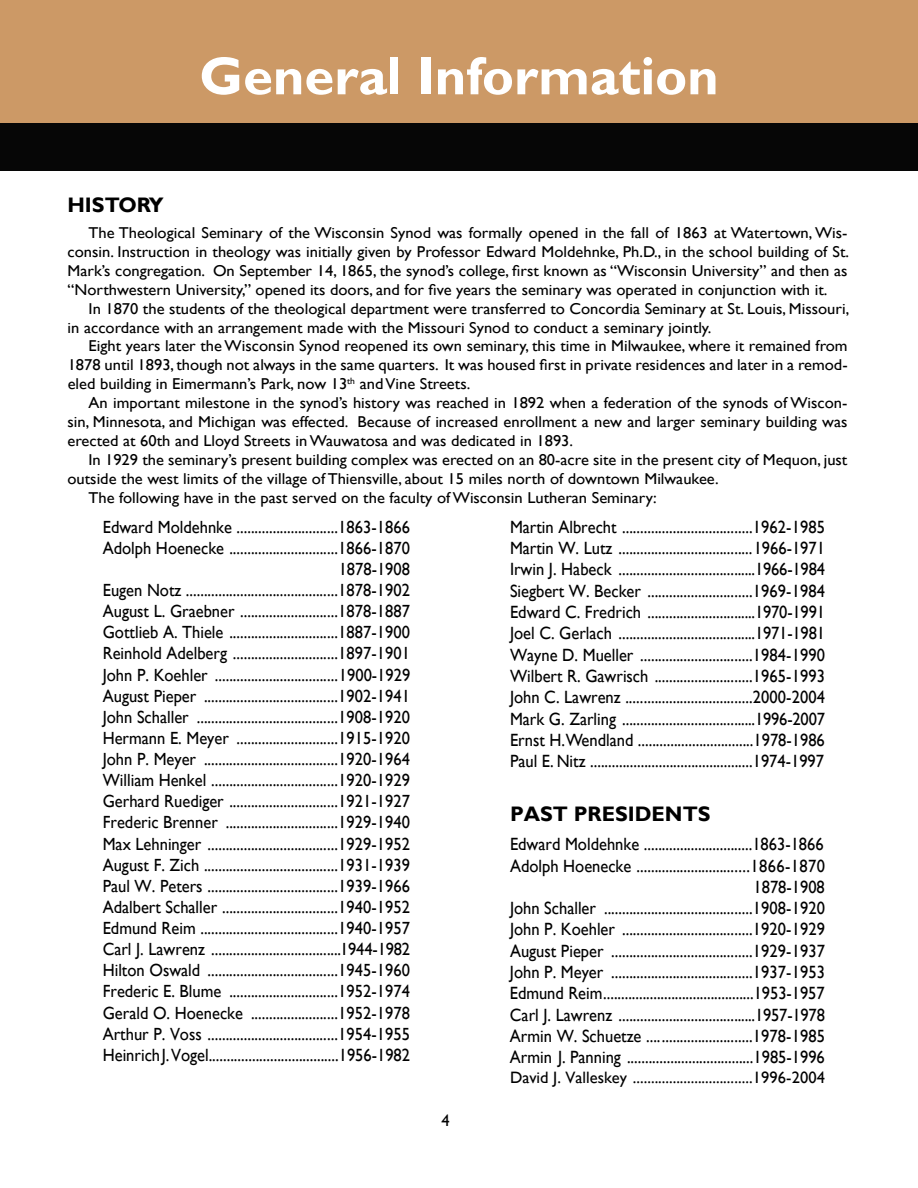
<style>
.page{position:relative;width:918px;height:1188px;background:#fff}
.page>*{position:absolute;margin:0;border:0;box-sizing:border-box;transform-origin:0 0}
.t1{font:700 54px "Gill Sans";color:#fff}
.t2{font:700 21px "Gill Sans";color:#000}
.t3{font:17.7px/21.3px "Gill Sans";color:#000;text-align:justify;scale:.93 1}
.t4{font:17.55px/21.1px "Gill Sans";color:#000;text-align:right;scale:.94 1}
.t5{font:16.5px "Gill Sans";color:#000}
.t6{font:15.75px/18.9px "Gill Sans";color:#000;text-align:justify;scale:1.05 1}
</style>
<div class="page">
<div style="left:0;top:112px;width:918px;height:58px;background:#060606"></div>
<div style="left:0;top:0;width:918px;height:123px;background:#c96"></div>
<h1 class="t1" style="left:199px;top:44px;width:521px">General Information</h1>
<p class="t2" style="left:68px;top:193px;width:98px">HISTORY</p>
<p class="t6" style="left:68px;top:224px;width:746px;text-indent:21px">The Theological Seminary of the Wisconsin Synod was formally opened in the fall of 1863 at Watertown,Wis&shy;consin. Instruction in theology was initially given by Professor Edward Moldehnke, Ph.D., in the school building of St.<br>Mark’s congregation. On September 14, 1865, the synod’s college, first known as “Wisconsin University” and then as “Northwestern University,” opened its doors, and for five years the seminary was operated in conjunction with it.</p>
<p class="t6" style="left:68px;top:299px;width:746px;text-indent:21px">In 1870 the students of the theological department were transferred to Concordia Seminary at St. Louis, Missouri, in accordance with an arrangement made with the Missouri Synod to conduct a seminary jointly.</p>
<p class="t6" style="left:68px;top:337px;width:744px;text-indent:21px">Eight years later the Wisconsin Synod reopened its own seminary, this time in Milwaukee, where it remained from 1878 until 1893,though not always in the same quarters. It was housed first in private residences and later in a remod&shy;eled building in Eimermann’s Park, now 13<sup>th</sup> and Vine Streets.</p>
<p class="t6" style="left:67px;top:394px;width:744px;text-indent:21px">An important milestone in the synod’s history was reached in 1892 when a federation of the synods of Wiscon&shy;sin, Minnesota, and Michigan was effected. Because of increased enrollment a new and larger seminary building was erected at 60th and Lloyd Streets in Wauwatosa and was dedicated in 1893.</p>
<p class="t6" style="left:88px;top:450px;width:724px">In 1929 the seminary’s present building complex was erected on an 80-acre site in the present city of Mequon, just</p>
<p class="t6" style="left:67px;top:469px;width:622px">outside the west limits of the village of Thiensville, about 15 miles north of downtown Milwaukee.</p>
<p class="t6" style="left:88px;top:488px;width:543px">The following have in the past served on the faculty of Wisconsin Lutheran Seminary:</p>
<p class="t4" style="left:103px;top:517px;width:329px">Edward Moldehnke ............................1863-1866<br>Adolph Hoenecke ..............................1866-1870<br>1878-1908<br>Eugen Notz ..........................................1878-1902<br>August L. Graebner ...........................1878-1887<br>Gottlieb A. Thiele ..............................1887-1900<br>Reinhold Adelberg .............................1897-1901<br>John P. Koehler ..................................1900-1929<br>August Pieper .....................................1902-1941<br>John Schaller .......................................1908-1920<br>Hermann E. Meyer ............................1915-1920<br>John P. Meyer .....................................1920-1964<br>William Henkel ...................................1920-1929<br>Gerhard Ruediger ..............................1921-1927<br>Frederic Brenner ...............................1929-1940<br>Max Lehninger ....................................1929-1952<br>August F. Zich .....................................1931-1939<br>Paul W. Peters ....................................1939-1966<br>Adalbert Schaller ................................1940-1952<br>Edmund Reim ......................................1940-1957<br>Carl J. Lawrenz ....................................1944-1982<br>Hilton Oswald ....................................1945-1960<br>Frederic E. Blume ..............................1952-1974<br>Gerald O. Hoenecke ........................1952-1978<br>Arthur P. Voss ....................................1954-1955</p>
<p class="t3" style="left:103px;top:1045px;width:332px">HeinrichJ.Vogel....................................1956-1982</p>
<p class="t3" style="left:510px;top:516px;width:340px">Martin Albrecht ....................................1962-1985<br>Martin W. Lutz ..................................... 1966-1971<br>Irwin J. Habeck ......................................1966-1984<br>Siegbert W. Becker .............................1969-1984<br>Edward C. Fredrich ..............................1970-1991<br>Joel C. Gerlach ......................................1971-1981<br>Wayne D. Mueller ...............................1984-1990<br>Wilbert R. Gawrisch ...........................1965-1993<br>John C. Lawrenz ...................................2000-2004<br>Mark G. Zarling .....................................1996-2007<br>Ernst H.Wendland ................................1978-1986<br>Paul E. Nitz .............................................1974-1997</p>
<p class="t2" style="left:510px;top:801px;width:202px">PAST PRESIDENTS</p>
<p class="t3" style="left:510px;top:834px;width:340px;text-align:right">Edward Moldehnke ..............................1863-1866<br>Adolph Hoenecke ...............................1866-1870<br>1878-1908<br>John Schaller .........................................1908-1920<br>John P. Koehler ....................................1920-1929<br>August Pieper .......................................1929-1937<br>John P. Meyer .......................................1937-1953<br>Edmund Reim..........................................1953-1957<br>Carl J. Lawrenz ......................................1957-1978<br>Armin W. Schuetze .............................1978-1985<br>Armin J. Panning ...................................1985-1996</p>
<p class="t5" style="left:510px;top:1068px;width:316px">David J. Valleskey .................................1996-2004</p>
<p class="t5" style="left:441px;top:1111px;width:10px">4</p>
</div>
